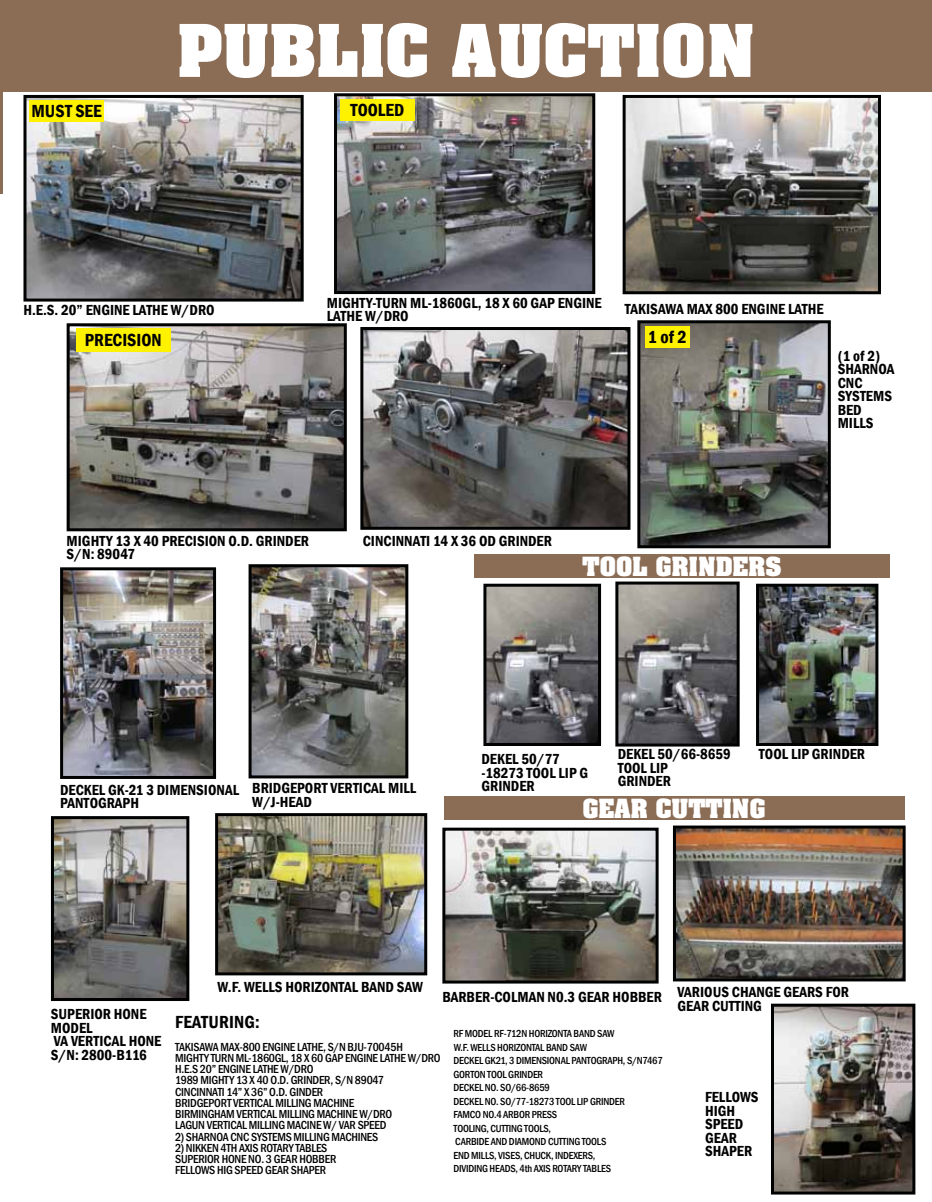
<style>
.page{position:relative;width:932px;height:1202px;background:#fff}
.page>*{position:absolute;margin:0;border:0;box-sizing:border-box;transform-origin:0 0}
.t1{font:700 61.65px "Aachen";letter-spacing:.02em;color:#fff}
.t2{font:700 22.5px "Aachen";letter-spacing:.01em;color:#fff}
.t3{font:600 condensed 18px "Franklin Gothic";color:#000}
.t4{font:600 condensed 18px "Franklin Gothic";letter-spacing:.01em;color:#000101}
.t5{font:600 condensed 15px/13.5px "Franklin Gothic";color:#000101}
.t6{font:500 condensed 12px/11.2px "Franklin Gothic";letter-spacing:-.02em;color:#000101}
.t7{font:500 condensed 10.5px/13.5px "Franklin Gothic";letter-spacing:-.02em;color:#000101}
</style>
<div class="page">
<hr style="left:0;top:0;width:2px;height:194px;background:#8b6d56">
<div style="left:0;top:0;width:932px;height:92px;background:#8b6d56"></div>
<img style="left:27px;top:99px;width:273px;height:198px">
<div style="left:23px;top:95px;width:281px;height:206px;border:3px solid #000101"></div>
<img style="left:677px;top:829px;width:224px;height:148px">
<div style="left:673px;top:825px;width:232px;height:156px;border:3px solid #000101"></div>
<img style="left:71px;top:327px;width:272px;height:200px">
<div style="left:67px;top:323px;width:280px;height:208px;border:3px solid #000101"></div>
<img style="left:775px;top:1007px;width:136px;height:183px">
<div style="left:771px;top:1003px;width:144px;height:191px;border:3px solid #000101"></div>
<img style="left:446px;top:831px;width:208px;height:148px">
<div style="left:442px;top:827px;width:216px;height:156px;border:3px solid #000101"></div>
<img style="left:64px;top:571px;width:148px;height:204px">
<div style="left:60px;top:567px;width:156px;height:212px;border:3px solid #000101"></div>
<img style="left:252px;top:568px;width:152px;height:206px">
<div style="left:248px;top:564px;width:160px;height:214px;border:3px solid #000101"></div>
<img style="left:55px;top:820px;width:130px;height:177px">
<div style="left:51px;top:816px;width:138px;height:185px;border:3px solid #000101"></div>
<img style="left:219px;top:817px;width:204px;height:154px">
<div style="left:215px;top:813px;width:212px;height:162px;border:3px solid #000101"></div>
<img style="left:641px;top:324px;width:185px;height:220px">
<div style="left:637px;top:320px;width:193px;height:228px;border:3px solid #000101"></div>
<img style="left:364px;top:331px;width:262px;height:195px">
<div style="left:360px;top:327px;width:270px;height:203px;border:3px solid #000101"></div>
<img style="left:487px;top:587px;width:110px;height:155px">
<div style="left:483px;top:583px;width:118px;height:163px;border:3px solid #000101"></div>
<div style="left:444px;top:796px;width:460px;height:24px;background:#8b6d56"></div>
<div style="left:644px;top:325px;width:45px;height:22px;background:#fff200"></div>
<div style="left:29px;top:100px;width:75px;height:21px;background:#fff200"></div>
<img style="left:338px;top:97px;width:253px;height:193px">
<div style="left:334px;top:93px;width:261px;height:201px;border:3px solid #000101"></div>
<img style="left:626px;top:99px;width:251px;height:191px">
<div style="left:622px;top:95px;width:259px;height:199px;border:3px solid #000101"></div>
<img style="left:619px;top:585px;width:116px;height:157px">
<div style="left:615px;top:581px;width:124px;height:165px;border:3px solid #000101"></div>
<img style="left:760px;top:587px;width:114px;height:155px">
<div style="left:756px;top:583px;width:122px;height:163px;border:3px solid #000101"></div>
<div style="left:474px;top:554px;width:415px;height:24px;background:#8b6d56"></div>
<div style="left:340px;top:99px;width:74px;height:22px;background:#fff200"></div>
<div style="left:76px;top:328px;width:95px;height:24px;background:#fff200"></div>
<p class="t3" style="left:31px;top:99px;width:72px">MUST SEE</p>
<h1 class="t1" style="left:177px;top:4px;width:579px">PUBLIC AUCTION</h1>
<p class="t3" style="left:350px;top:98px;width:55px">TOOLED</p>
<p class="t5" style="left:23px;top:303px;width:192px">H.E.S. 20” ENGINE LATHE W/DRO</p>
<p class="t3" style="left:85px;top:328px;width:78px">PRECISION</p>
<p class="t5" style="left:327px;top:295px;width:276px">MIGHTY-TURN ML-1860GL, 18 X 60 GAP ENGINE<br>LATHE W/DRO</p>
<p class="t5" style="left:625px;top:301px;width:200px">TAKISAWA MAX 800 ENGINE LATHE</p>
<p class="t3" style="left:648px;top:325px;width:40px">1 of 2</p>
<p class="t5" style="left:837px;top:349px;width:58px">(1 of 2)<br>SHARNOA<br>CNC<br>SYSTEMS<br>BED<br>MILLS</p>
<p class="t5" style="left:67px;top:534px;width:244px">MIGHTY 13 X 40 PRECISION O.D. GRINDER<br>S/N: 89047</p>
<p class="t5" style="left:363px;top:534px;width:191px">CINCINNATI 14 X 36 OD GRINDER</p>
<h2 class="t2" style="left:582px;top:549px;width:201px">TOOL GRINDERS</h2>
<p class="t5" style="left:60px;top:782px;width:181px">DECKEL GK-21 3 DIMENSIONAL<br>PANTOGRAPH</p>
<p class="t5" style="left:252px;top:781px;width:165px">BRIDGEPORT VERTICAL MILL<br>W/J-HEAD</p>
<p class="t5" style="left:481px;top:752px;width:108px">DEKEL 50/77 -18273 TOOL LIP G<br>GRINDER</p>
<p class="t5" style="left:617px;top:747px;width:115px">DEKEL 50/66-8659<br>TOOL LIP<br>GRINDER</p>
<p class="t5" style="left:759px;top:747px;width:108px">TOOL LIP GRINDER</p>
<h2 class="t2" style="left:582px;top:791px;width:184px">GEAR CUTTING</h2>
<p class="t5" style="left:51px;top:1007px;width:112px">SUPERIOR HONE<br>MODEL<br>VA VERTICAL HONE<br>S/N: 2800-B116</p>
<p class="t5" style="left:217px;top:980px;width:207px">W.F. WELLS HORIZONTAL BAND SAW</p>
<p class="t5" style="left:442px;top:990px;width:221px">BARBER-COLMAN N0.3 GEAR HOBBER</p>
<p class="t4" style="left:175px;top:1010px;width:86px">FEATURING:</p>
<p class="t6" style="left:175px;top:1040px;width:267px">TAKISAWA MAX-800 ENGINE LATHE, S/N BJU-70045H<br>MIGHTY TURN ML-1860GL, 18 X 60 GAP ENGINE LATHE W/DRO H.E.S 20” ENGINE LATHE W/DRO<br>1989 MIGHTY 13 X 40 O.D. GRINDER, S/N 89047<br>CINCINNATI 14” X 36” O.D. GINDER<br>BRIDGEPORT VERTICAL MILLING MACHINE<br>BIRMINGHAM VERTICAL MILLING MACHINE W/DRO<br>LAGUN VERTICAL MILLING MACINE W/ VAR SPEED</p>
<p class="t6" style="left:175px;top:1130px;width:205px">2) SHARNOA CNC SYSTEMS MILLING MACHINES</p>
<p class="t6" style="left:175px;top:1142px;width:163px">2) NIKKEN 4TH AXIS ROTARY TABLES<br>SUPERIOR HONE NO. 3 GEAR HOBBER<br>FELLOWS HIG SPEED GEAR SHAPER</p>
<p class="t7" style="left:453px;top:1027px;width:211px">RF MODEL RF-712N HORIZONTA BAND SAW<br>W.F. WELLS HORIZONTAL BAND SAW<br>DECKEL GK21, 3 DIMENSIONAL PANTOGRAPH, S/N7467<br>GORTON TOOL GRINDER<br>DECKEL NO. SO/66-8659<br>DECKEL NO. SO/77-18273 TOOL LIP GRINDER<br>FAMCO NO.4 ARBOR PRESS<br>TOOLING, CUTTING TOOLS,<br>CARBIDE AND DIAMOND CUTTING TOOLS<br>END MILLS, VISES, CHUCK, INDEXERS,<br>DIVIDING HEADS, 4th AXIS ROTARY TABLES</p>
<p class="t5" style="left:677px;top:985px;width:173px">VARIOUS CHANGE GEARS FOR<br>GEAR CUTTING</p>
<p class="t5" style="left:705px;top:1090px;width:55px">FELLOWS<br>HIGH<br>SPEED<br>GEAR<br>SHAPER</p>
</div>
